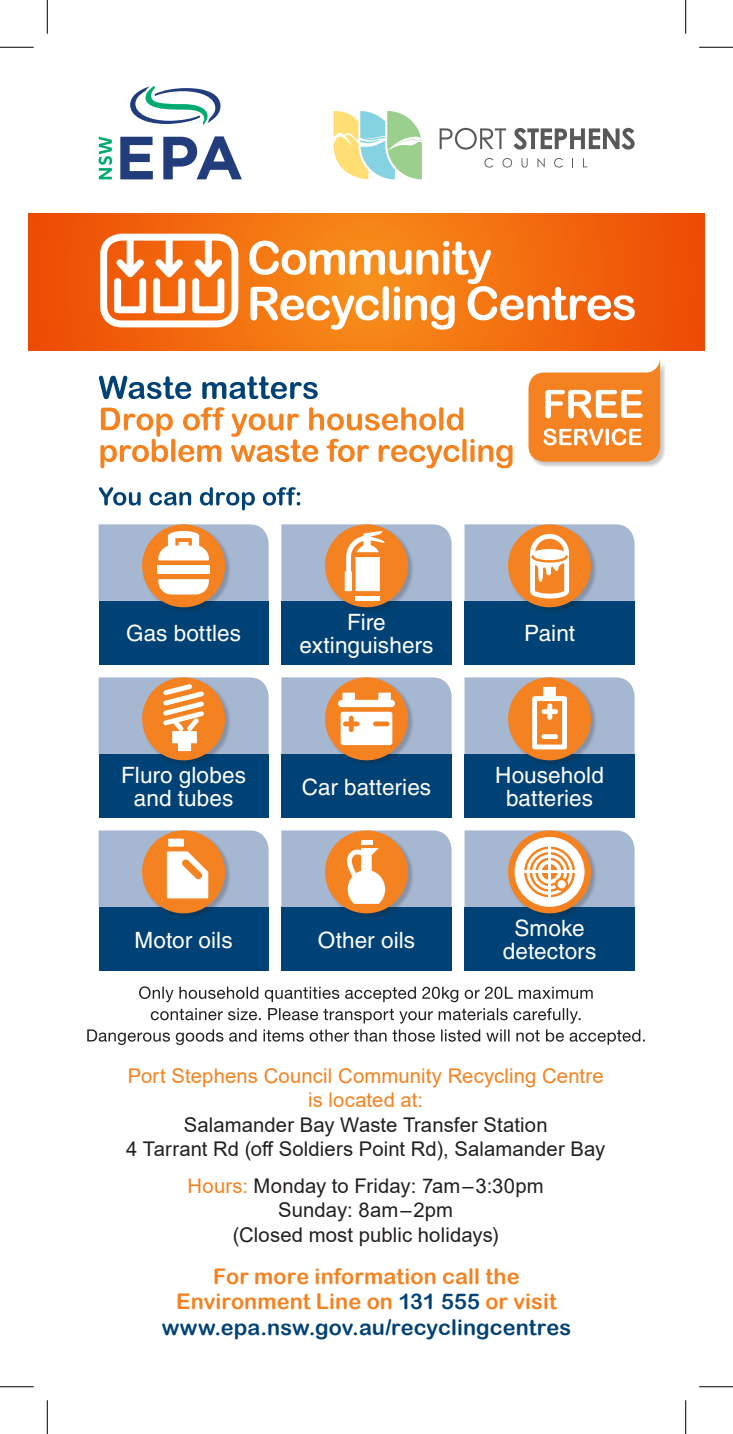
<style>
.page{position:relative;width:733px;height:1434px;background:#fff}
.page>*{position:absolute;margin:0;border:0;box-sizing:border-box;transform-origin:0 0}
.t1{font:22.5px/22.5px "Helvetica";letter-spacing:.005em;color:#fff;text-align:center}
.t2{font:21.6px/25.7px "Arial Rounded MT Bold";letter-spacing:.005em;color:#f58220;text-align:center}
.t3{font:20.25px/24.3px "Arial";letter-spacing:.005em;color:#231f20;text-align:center}
.t4{font:20.25px/24.3px "Arial";letter-spacing:.005em;color:#f58220;text-align:center}
.s1{color:#f58220}
.s2{color:#004275}
</style>
<div class="page">
<svg style="left:28px;top:213px;width:676px;height:137px;background:#f1630c"></svg>
<svg style="left:100px;top:407px;width:412px;height:61px"></svg>
<svg style="left:99px;top:376px;width:218px;height:23px"></svg>
<svg style="left:99px;top:487px;width:201px;height:23px"></svg>
<div style="left:528px;top:358px;width:138px;height:109px;background:#231f20;opacity:.25"></div>
<svg style="left:528px;top:358px;width:132px;height:104px"></svg>
<svg style="left:87px;top:1008px;width:557px;height:37px"></svg>
<svg style="left:139px;top:986px;width:453px;height:16px"></svg>
<div style="left:99px;top:601px;width:169px;height:64px;background:#004275"></div>
<div style="left:142px;top:524px;width:89px;height:90px;background:#231f20;opacity:.25"></div>
<div style="left:142px;top:524px;width:83px;height:83px;background:#f58220;border-radius:50%"></div>
<svg style="left:99px;top:524px;width:169px;height:77px"></svg>
<div style="left:281px;top:601px;width:170px;height:64px;background:#004275"></div>
<div style="left:325px;top:524px;width:89px;height:90px;background:#231f20;opacity:.25"></div>
<div style="left:325px;top:524px;width:83px;height:83px;background:#f58220;border-radius:50%"></div>
<svg style="left:281px;top:524px;width:170px;height:77px"></svg>
<div style="left:355px;top:596px;width:25px;height:5px;background:#fff"></div>
<div style="left:464px;top:601px;width:170px;height:64px;background:#004275"></div>
<div style="left:508px;top:524px;width:89px;height:90px;background:#231f20;opacity:.25"></div>
<div style="left:508px;top:524px;width:82px;height:83px;background:#f58220;border-radius:50%"></div>
<svg style="left:464px;top:524px;width:170px;height:77px"></svg>
<div style="left:99px;top:907px;width:169px;height:64px;background:#004275"></div>
<div style="left:142px;top:831px;width:89px;height:89px;background:#231f20;opacity:.25"></div>
<div style="left:142px;top:830px;width:83px;height:83px;background:#f58220;border-radius:50%"></div>
<svg style="left:99px;top:830px;width:169px;height:77px"></svg>
<div style="left:168px;top:839px;width:16px;height:8px;background:#fff"></div>
<div style="left:281px;top:907px;width:170px;height:64px;background:#004275"></div>
<div style="left:325px;top:831px;width:89px;height:89px;background:#231f20;opacity:.25"></div>
<div style="left:325px;top:830px;width:83px;height:83px;background:#f58220;border-radius:50%"></div>
<svg style="left:281px;top:830px;width:170px;height:77px"></svg>
<div style="left:464px;top:907px;width:170px;height:64px;background:#004275"></div>
<div style="left:508px;top:831px;width:89px;height:89px;background:#231f20;opacity:.25"></div>
<div style="left:508px;top:830px;width:83px;height:83px;background:#f58220;border-radius:50%"></div>
<svg style="left:464px;top:830px;width:170px;height:77px"></svg>
<hr style="left:521px;top:870px;width:56px;height:2px;background:#fff">
<hr style="left:548px;top:843px;width:2px;height:56px;background:#fff">
<div style="left:99px;top:754px;width:169px;height:64px;background:#004275"></div>
<div style="left:142px;top:678px;width:89px;height:89px;background:#231f20;opacity:.25"></div>
<div style="left:142px;top:677px;width:83px;height:83px;background:#f58220;border-radius:50%"></div>
<svg style="left:99px;top:677px;width:169px;height:77px"></svg>
<div style="left:281px;top:754px;width:170px;height:64px;background:#004275"></div>
<div style="left:325px;top:678px;width:89px;height:89px;background:#231f20;opacity:.25"></div>
<div style="left:325px;top:677px;width:83px;height:83px;background:#f58220;border-radius:50%"></div>
<svg style="left:281px;top:677px;width:170px;height:77px"></svg>
<div style="left:373px;top:721px;width:16px;height:5px;background:#f58220;border-radius:2px"></div>
<div style="left:464px;top:754px;width:170px;height:64px;background:#004275"></div>
<div style="left:508px;top:678px;width:89px;height:89px;background:#231f20;opacity:.25"></div>
<div style="left:508px;top:677px;width:83px;height:83px;background:#f58220;border-radius:50%"></div>
<svg style="left:464px;top:677px;width:170px;height:77px"></svg>
<div style="left:541px;top:734px;width:17px;height:5px;background:#fff;border-radius:2px"></div>
<svg style="left:484px;top:158px;width:9px;height:10px"></svg>
<svg style="left:502px;top:158px;width:10px;height:10px"></svg>
<svg style="left:521px;top:158px;width:6px;height:10px"></svg>
<svg style="left:537px;top:158px;width:7px;height:9px"></svg>
<svg style="left:554px;top:158px;width:8px;height:10px"></svg>
<svg style="left:583px;top:158px;width:4px;height:9px"></svg>
<svg style="left:439px;top:128px;width:67px;height:22px"></svg>
<svg style="left:513px;top:128px;width:121px;height:22px"></svg>
<svg style="left:333px;top:111px;width:89px;height:68px"></svg>
<svg style="left:100px;top:234px;width:138px;height:93px"></svg>
<svg style="left:249px;top:241px;width:385px;height:89px"></svg>
<svg style="left:130px;top:86px;width:90px;height:39px"></svg>
<svg style="left:99px;top:137px;width:13px;height:42px"></svg>
<svg style="left:120px;top:137px;width:33px;height:42px"></svg>
<svg style="left:163px;top:136px;width:79px;height:43px"></svg>
<hr style="left:0;top:47px;width:34px;height:1px;background:#000">
<hr style="left:699px;top:47px;width:33px;height:1px;background:#000">
<hr style="left:0;top:1386px;width:34px;height:1px;background:#000">
<hr style="left:699px;top:1386px;width:33px;height:1px;background:#000">
<hr style="left:47px;top:0;width:1px;height:34px;background:#000">
<hr style="left:47px;top:1400px;width:1px;height:34px;background:#000">
<hr style="left:685px;top:0;width:1px;height:34px;background:#000">
<hr style="left:685px;top:1400px;width:1px;height:34px;background:#000">
<p class="t1" style="left:126px;top:622px;width:117px">Gas bottles</p>
<p class="t1" style="left:299px;top:611px;width:135px">Fire extinguishers</p>
<p class="t1" style="left:524px;top:622px;width:52px">Paint</p>
<p class="t1" style="left:121px;top:764px;width:126px">Fluro globes and tubes</p>
<p class="t1" style="left:301px;top:775px;width:131px">Car batteries</p>
<p class="t1" style="left:495px;top:764px;width:110px">Household batteries</p>
<p class="t1" style="left:134px;top:928px;width:99px">Motor oils</p>
<p class="t1" style="left:318px;top:928px;width:99px">Other oils</p>
<p class="t1" style="left:502px;top:917px;width:95px">Smoke detectors</p>
<p class="t4" style="left:128px;top:1064px;width:477px">Port Stephens Council Community Recycling Centre is located at:</p>
<p class="t3" style="left:126px;top:1112px;width:480px">Salamander Bay Waste Transfer Station<br>4 Tarrant Rd (off Soldiers Point Rd), Salamander Bay</p>
<p class="t3" style="left:187px;top:1174px;width:357px"><span class="s1">Hours:</span> Monday to Friday: 7am–3:30pm<br>Sunday: 8am–2pm<br>(Closed most public holidays)</p>
<p class="t2" style="left:162px;top:1263px;width:411px">For more information call the<br>Environment Line on <span class="s2">131 555</span> or visit <span class="s2">www.epa.nsw.gov.au/recyclingcentres</span></p>
</div>
